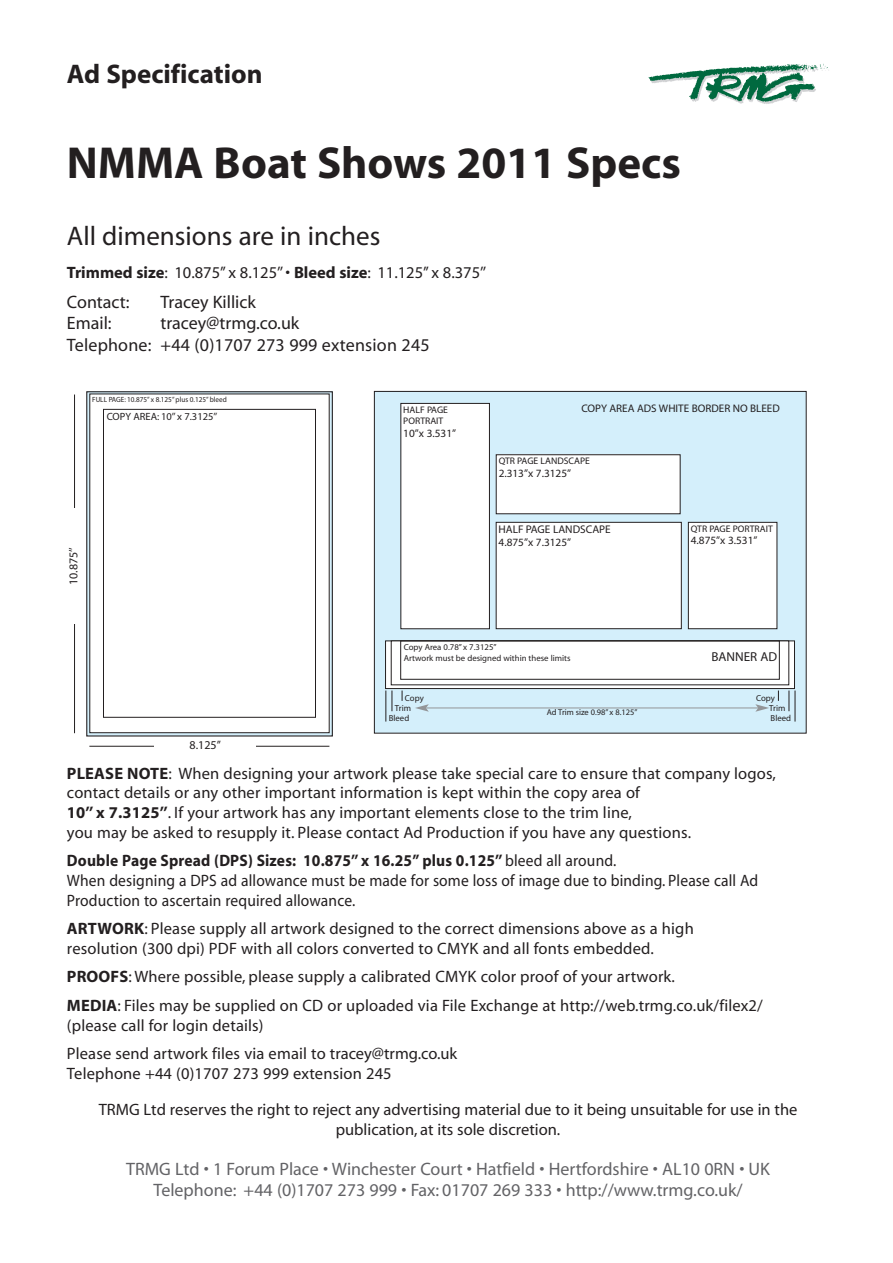
<style>
.page{position:relative;width:893px;height:1263px;background:#fff}
.page>*{position:absolute;margin:0;border:0;box-sizing:border-box;transform-origin:0 0}
.t1{font:700 45px "Myriad";color:#231f20}
.t2{font:27px "Myriad";color:#231f20}
.t3{font:700 27px "Myriad";color:#231f20}
.t4{font:18px/21px "Myriad";color:#636366;text-align:center}
.t5{font:18px/21.6px "Myriad";color:#231f20}
.t6{font:16.5px/19.8px "Myriad";letter-spacing:.01em;color:#231f20}
.t7{font:16.5px/19.8px "Myriad";letter-spacing:.01em;color:#231f20;scale:.94 1}
.t8{font:12.9px "Myriad";color:#231f20}
.t9{font:12px "Myriad";color:#231f20}
.t10{font:11.1px/13.4px "Myriad";color:#231f20}
.t11{font:10.95px "Myriad";color:#231f20}
.t12{font:10.5px "Myriad";color:#231f20}
.t13{font:9.6px/11.4px "Myriad";color:#231f20}
.t14{font:8.7px/10.5px "Myriad";color:#231f20}
.t15{font:8.4px "Myriad";color:#231f20}
.t16{font:7.5px "Myriad";color:#231f20;scale:.96 1}
.s1{font-weight:700}
</style>
<div class="page">
<svg style="left:649px;top:64px;width:180px;height:40px"></svg>
<div style="left:374px;top:391px;width:432px;height:342px;background:#d4effb"></div>
<div style="left:374px;top:391px;width:432px;height:342px;border:1px solid #231f20"></div>
<div style="left:496px;top:522px;width:185px;height:107px;background:#fff"></div>
<div style="left:496px;top:522px;width:185px;height:107px;border:1px solid #231f20"></div>
<div style="left:688px;top:522px;width:89px;height:107px;background:#fff"></div>
<div style="left:688px;top:522px;width:89px;height:107px;border:1px solid #231f20"></div>
<div style="left:496px;top:455px;width:184px;height:59px;background:#fff"></div>
<div style="left:496px;top:454px;width:184px;height:60px;border:1px solid #231f20"></div>
<div style="left:401px;top:403px;width:88px;height:226px;background:#fff"></div>
<div style="left:401px;top:403px;width:89px;height:226px;border:1px solid #231f20"></div>
<div style="left:87px;top:392px;width:245px;height:344px;background:linear-gradient(to bottom,#5c5e60,#5c5e60)"></div>
<div style="left:86px;top:391px;width:247px;height:345px;border:1px solid #231f20"></div>
<hr style="left:89px;top:746px;width:240px;height:1px;background:#231f20">
<div style="left:155px;top:741px;width:101px;height:11px;background:#fff"></div>
<hr style="left:74px;top:394px;width:1px;height:339px;background:#231f20">
<div style="left:67px;top:509px;width:15px;height:115px;background:#fff"></div>
<div style="left:90px;top:394px;width:239px;height:339px;background:#fff"></div>
<div style="left:103px;top:409px;width:213px;height:308px;border:1px solid #231f20"></div>
<svg style="left:387px;top:643px;width:406px;height:44px"></svg>
<div style="left:385px;top:641px;width:410px;height:48px;border:1px solid #231f20"></div>
<div style="left:391px;top:641px;width:398px;height:44px;background:#fff"></div>
<hr style="left:426px;top:708px;width:332px;height:1px;background:#939598">
<svg style="left:415px;top:704px;width:14px;height:8px"></svg>
<svg style="left:755px;top:704px;width:14px;height:8px"></svg>
<hr style="left:386px;top:690px;width:1px;height:31px;background:#231f20">
<svg style="left:392px;top:690px;width:1px;height:21px"></svg>
<hr style="left:795px;top:690px;width:1px;height:31px;background:#231f20">
<svg style="left:789px;top:690px;width:1px;height:21px"></svg>
<h2 class="t3" style="left:67px;top:64px;width:197px">Ad Specification</h2>
<h1 class="t1" style="left:67px;top:146px;width:616px">NMMA Boat Shows 2011 Specs</h1>
<h2 class="t2" style="left:67px;top:226px;width:315px">All dimensions are in inches</h2>
<p class="t6" style="left:67px;top:264px;width:421px"><span class="s1">Trimmed size</span>: 10.875’’ x 8.125’’ • <span class="s1">Bleed size</span>: 11.125’’ x 8.375’’</p>
<p class="t5" style="left:67px;top:292px;width:64px">Contact:</p>
<p class="t5" style="left:160px;top:292px;width:97px">Tracey Killick</p>
<p class="t5" style="left:67px;top:314px;width:46px">Email:</p>
<p class="t5" style="left:67px;top:314px;width:364px;text-indent:94px">tracey@trmg.co.uk<br>Telephone: +44 (0)1707 273 999 extension 245</p>
<p class="t16" style="left:92px;top:396px;width:142px">FULL PAGE: 10.875’’ x 8.125’’ plus 0.125’’ bleed</p>
<p class="t12" style="left:107px;top:413px;width:112px">COPY AREA: 10’’ x 7.3125’’</p>
<p class="t13" style="left:403px;top:404px;width:46px">HALF PAGE<br>PORTRAIT</p>
<p class="t10" style="left:403px;top:427px;width:54px">10’’x 3.531’’</p>
<p class="t11" style="left:581px;top:404px;width:200px">COPY AREA ADS WHITE BORDER NO BLEED</p>
<p class="t13" style="left:499px;top:456px;width:93px">QTR PAGE LANDSCAPE</p>
<p class="t10" style="left:499px;top:467px;width:74px">2.313’’x 7.3125’’</p>
<p class="t9" style="left:69px;top:585px;width:39px;rotate:-90deg">10.875’’</p>
<p class="t10" style="left:499px;top:523px;width:114px">HALF PAGE LANDSCAPE<br>4.875’’x 7.3125’’</p>
<p class="t13" style="left:691px;top:523px;width:83px">QTR PAGE PORTRAIT</p>
<p class="t10" style="left:691px;top:535px;width:68px">4.875’’x 3.531’’</p>
<p class="t9" style="left:190px;top:741px;width:33px">8.125’’</p>
<p class="t14" style="left:404px;top:643px;width:168px">Copy Area 0.78” x 7.3125”<br>Artwork must be designed within these limits</p>
<p class="t14" style="left:405px;top:693px;width:20px">Copy</p>
<p class="t14" style="left:389px;top:714px;width:22px">Bleed</p>
<p class="t14" style="left:395px;top:703px;width:18px">Trim</p>
<p class="t15" style="left:547px;top:709px;width:92px">Ad Trim size 0.98” x 8.125”</p>
<p class="t8" style="left:711px;top:652px;width:67px">BANNER AD</p>
<p class="t14" style="left:756px;top:693px;width:20px">Copy</p>
<p class="t14" style="left:771px;top:714px;width:22px">Bleed</p>
<p class="t14" style="left:769px;top:703px;width:18px">Trim</p>
<p class="t6" style="left:67px;top:765px;width:711px"><span class="s1">PLEASE NOTE</span>: When designing your artwork please take special care to ensure that company logos, contact details or any other important information is kept within the copy area of<br><span class="s1">10’’ x 7.3125’’</span>. If your artwork has any important elements close to the trim line,<br>you may be asked to resupply it. Please contact Ad Production if you have any questions.</p>
<p class="t7" style="left:67px;top:852px;width:737px"><span class="s1">Double Page Spread (DPS) Sizes: 10.875’’ x 16.25’’ plus 0.125’’</span> bleed all around.<br>When designing a DPS ad allowance must be made for some loss of image due to binding. Please call Ad<br>Production to ascertain required allowance.</p>
<p class="t6" style="left:67px;top:920px;width:628px"><span class="s1">ARTWORK</span>: Please supply all artwork designed to the correct dimensions above as a high resolution (300 dpi) PDF with all colors converted to CMYK and all fonts embedded.</p>
<p class="t6" style="left:67px;top:964px;width:697px;line-height:28.3px"><span class="s1">PROOFS</span>: Where possible, please supply a calibrated CMYK color proof of your artwork.<br><span class="s1">MEDIA</span>: Files may be supplied on CD or uploaded via File Exchange at http://web.trmg.co.uk/filex2/</p>
<p class="t6" style="left:67px;top:1012px;width:392px;line-height:28.3px">(please call for login details)<br>Please send artwork files via email to tracey@trmg.co.uk</p>
<p class="t6" style="left:67px;top:1064px;width:326px">Telephone +44 (0)1707 273 999 extension 245</p>
<p class="t6" style="left:99px;top:1101px;width:700px;text-align:center">TRMG Ltd reserves the right to reject any advertising material due to it being unsuitable for use in the publication, at its sole discretion.</p>
<p class="t4" style="left:126px;top:1160px;width:645px">TRMG Ltd • 1 Forum Place • Winchester Court • Hatfield • Hertfordshire • AL10 0RN • UK<br>Telephone: +44 (0)1707 273 999 • Fax: 01707 269 333 • http://www.trmg.co.uk/</p>
</div>
